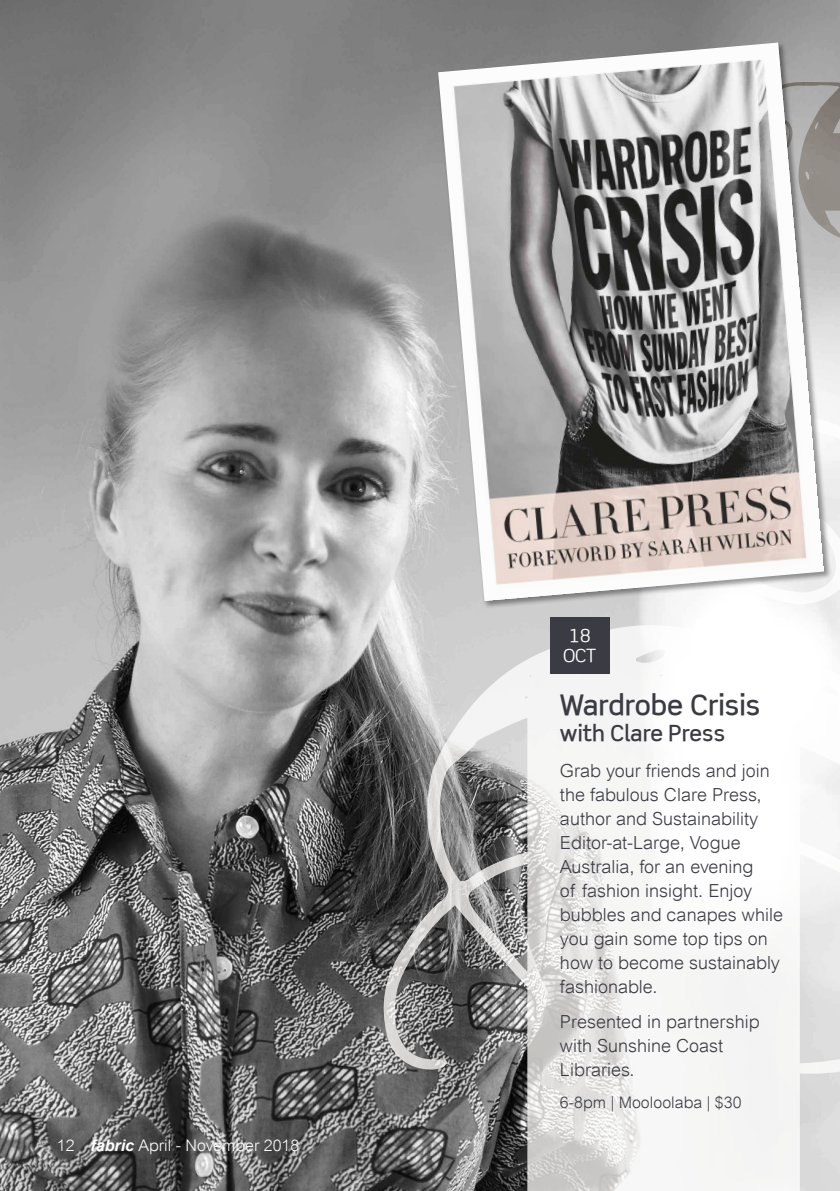
<style>
.page{position:relative;width:840px;height:1191px;background:#fff}
.page>*{position:absolute;margin:0;border:0;box-sizing:border-box;transform-origin:0 0}
.t1{font:500 28px "Scene";color:#3b3c43}
.t2{font:500 22px "Scene";color:#3b3c43}
.t3{font:300 18px/24px "Arial";color:#3b3c43}
.t4{font:18px/20px "Scene Alt";color:#fff;text-align:center}
.t5{font:300 16px "Arial";color:#fff}
.t6{font:300 16px "Arial";color:#3b3c43}
.s1{font-weight:700;font-style:italic}
</style>
<div class="page">
<img style="left:0;top:0;width:839px;height:1191px">
<svg style="left:831px;top:66px;width:8px;height:186px"></svg>
<svg style="left:381px;top:416px;width:458px;height:775px"></svg>
<div style="left:549px;top:617px;width:60px;height:56px;background:#3b3c43"></div>
<div style="left:437px;top:42px;width:394px;height:567px;background:#000;opacity:.4"></div>
<img style="left:438px;top:43px;width:386px;height:558px">
<p class="t5" style="left:57px;top:1136px;width:244px">12 <span class="s1">fabric</span> April - November 2018</p>
<p class="t4" style="left:563px;top:625px;width:35px">18<br>OCT</p>
<h1 class="t1" style="left:559px;top:687px;width:202px">Wardrobe Crisis</h1>
<p class="t2" style="left:559px;top:720px;width:166px">with Clare Press</p>
<p class="t3" style="left:559px;top:758px;width:224px">Grab your friends and join the fabulous Clare Press, author and Sustainability<br>Editor-at-Large, Vogue<br>Australia, for an evening<br>of fashion insight. Enjoy bubbles and canapes while you gain some top tips on how to become sustainably fashionable.</p>
<p class="t3" style="left:559px;top:1009px;width:201px">Presented in partnership with Sunshine Coast<br>Libraries.</p>
<p class="t6" style="left:559px;top:1093px;width:183px">6-8pm | Mooloolaba | $30</p>
</div>
